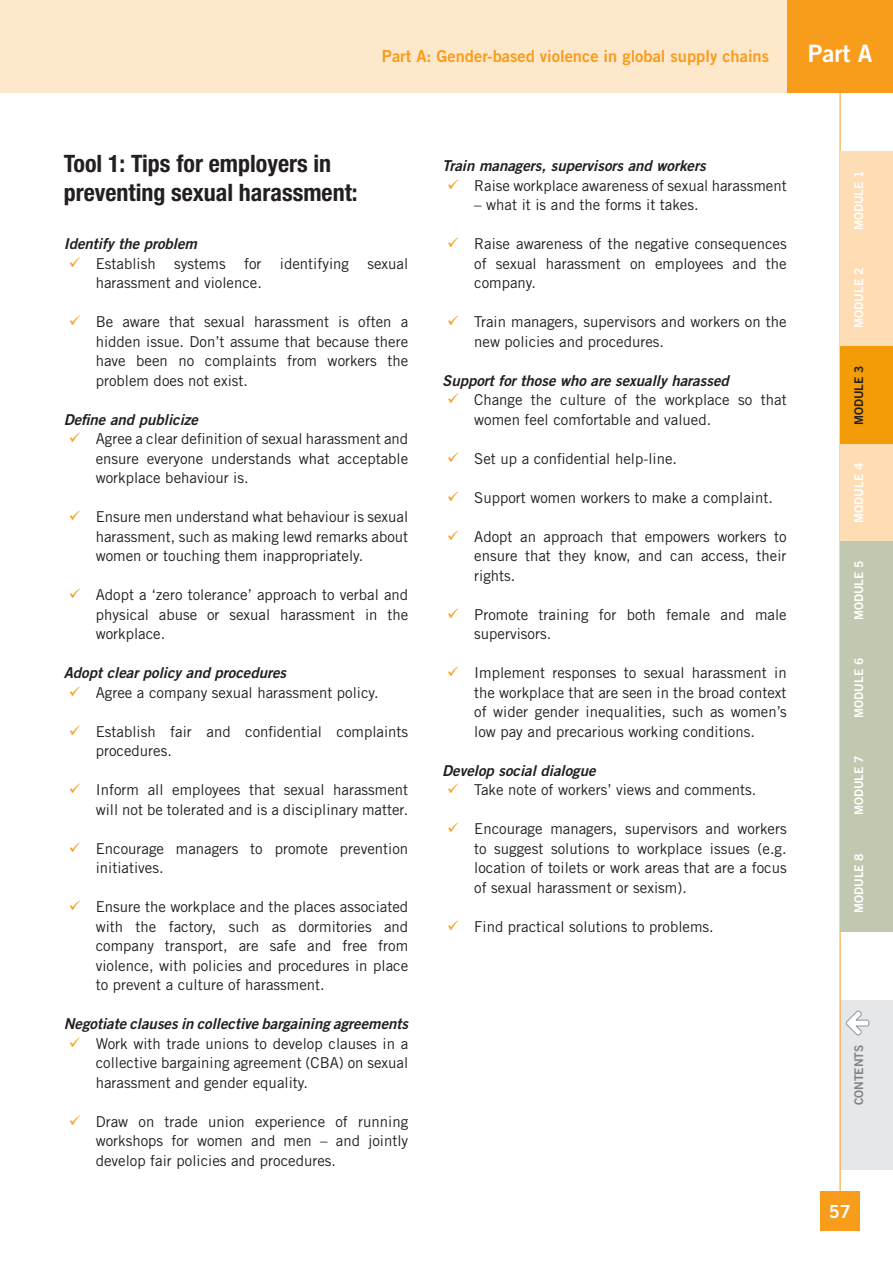
<style>
.page{position:relative;width:893px;height:1263px;background:#fff}
.page>*{position:absolute;margin:0;border:0;box-sizing:border-box;transform-origin:0 0}
.t1{font:700 condensed 24px/28.8px "Helvetica Neue";color:#231f20}
.t2{font:24px "Trade Gothic Bold Two";color:#fff}
.t3{font:18px "Trade Gothic Bold Two";color:#fff}
.t4{font:16.5px "Trade Gothic Bold Two";color:#f89c1c}
.t5{font:15px/19.5px "Trade Gothic";color:#231f20;text-align:justify}
.t6{font:italic 15px "Trade Gothic Bold Two";color:#231f20}
.t7{font:12px "Trade Gothic Bold Two";color:#fff}
.t8{font:12px "Trade Gothic Bold Two";color:#808285}
.t9{font:12px "Trade Gothic Bold Two";color:#231f20}
</style>
<div class="page">
<div style="left:840px;top:1000px;width:53px;height:170px;background:#e6e7e9"></div>
<svg style="left:845px;top:1010px;width:25px;height:26px"></svg>
<div style="left:821px;top:1191px;width:39px;height:39px;background:#f89c1c"></div>
<hr style="left:840px;top:0;width:1px;height:1192px;background:#f89c1c">
<div style="left:0;top:0;width:893px;height:93px;background:#fee8cb"></div>
<div style="left:787px;top:0;width:106px;height:93px;background:#f89c1c"></div>
<div style="left:840px;top:152px;width:53px;height:97px;background:#feddb4"></div>
<div style="left:840px;top:249px;width:53px;height:97px;background:#feddb4"></div>
<div style="left:840px;top:346px;width:53px;height:98px;background:#f49c07"></div>
<div style="left:840px;top:444px;width:53px;height:98px;background:#feddb4"></div>
<div style="left:840px;top:542px;width:53px;height:97px;background:#c0c9af"></div>
<div style="left:840px;top:639px;width:53px;height:97px;background:#c0c9af"></div>
<div style="left:840px;top:736px;width:53px;height:98px;background:#c0c9af"></div>
<div style="left:840px;top:834px;width:53px;height:98px;background:#c0c9af"></div>
<p class="t4" style="left:382px;top:46px;width:389px">Part A: Gender-based violence in global supply chains</p>
<h1 class="t2" style="left:808px;top:38px;width:66px">Part A</h1>
<h1 class="t1" style="left:64px;top:148px;width:295px">Tool 1: Tips for employers in preventing sexual harassment:</h1>
<p class="t6" style="left:64px;top:234px;width:135px">Identify the problem</p>
<p class="t5" style="left:96px;top:253px;width:314px">Establish systems for identifying sexual harassment and violence.</p>
<p class="t5" style="left:96px;top:312px;width:314px">Be aware that sexual harassment is often a hidden issue. Don’t assume that because there have been no complaints from workers the problem does not exist.</p>
<p class="t6" style="left:64px;top:410px;width:136px">Define and publicize</p>
<p class="t5" style="left:96px;top:429px;width:314px">Agree a clear definition of sexual harassment and ensure everyone understands what acceptable workplace behaviour is.</p>
<p class="t5" style="left:96px;top:507px;width:314px">Ensure men understand what behaviour is sexual harassment, such as making lewd remarks about women or touching them inappropriately.</p>
<p class="t5" style="left:96px;top:585px;width:314px">Adopt a ‘zero tolerance’ approach to verbal and physical abuse or sexual harassment in the workplace.</p>
<p class="t6" style="left:64px;top:663px;width:224px">Adopt clear policy and procedures</p>
<p class="t5" style="left:96px;top:682px;width:284px">Agree a company sexual harassment policy.</p>
<p class="t5" style="left:96px;top:721px;width:314px">Establish fair and confidential complaints procedures.</p>
<p class="t5" style="left:96px;top:780px;width:314px">Inform all employees that sexual harassment will not be tolerated and is a disciplinary matter.</p>
<p class="t5" style="left:96px;top:838px;width:314px">Encourage managers to promote prevention initiatives.</p>
<p class="t5" style="left:96px;top:897px;width:314px">Ensure the workplace and the places associated with the factory, such as dormitories and company transport, are safe and free from violence, with policies and procedures in place to prevent a culture of harassment.</p>
<p class="t6" style="left:64px;top:1014px;width:346px">Negotiate clauses in collective bargaining agreements</p>
<p class="t5" style="left:96px;top:1033px;width:314px">Work with trade unions to develop clauses in a collective bargaining agreement (CBA) on sexual harassment and gender equality.</p>
<p class="t5" style="left:96px;top:1111px;width:314px">Draw on trade union experience of running workshops for women and men – and jointly develop fair policies and procedures.</p>
<p class="t6" style="left:442px;top:156px;width:265px">Train managers, supervisors and workers</p>
<p class="t5" style="left:474px;top:175px;width:314px">Raise workplace awareness of sexual harassment</p>
<p class="t5" style="left:474px;top:195px;width:226px">– what it is and the forms it takes.</p>
<p class="t5" style="left:474px;top:234px;width:314px">Raise awareness of the negative consequences of sexual harassment on employees and the company.</p>
<p class="t5" style="left:474px;top:312px;width:314px">Train managers, supervisors and workers on the new policies and procedures.</p>
<p class="t6" style="left:442px;top:371px;width:288px">Support for those who are sexually harassed</p>
<p class="t5" style="left:474px;top:390px;width:314px">Change the culture of the workplace so that women feel comfortable and valued.</p>
<p class="t5" style="left:474px;top:448px;width:204px">Set up a confidential help-line.</p>
<p class="t5" style="left:474px;top:487px;width:300px">Support women workers to make a complaint.</p>
<p class="t5" style="left:474px;top:526px;width:314px">Adopt an approach that empowers workers to ensure that they know, and can access, their rights.</p>
<p class="t5" style="left:474px;top:604px;width:314px">Promote training for both female and male supervisors.</p>
<p class="t5" style="left:474px;top:663px;width:314px">Implement responses to sexual harassment in the workplace that are seen in the broad context of wider gender inequalities, such as women’s low pay and precarious working conditions.</p>
<p class="t6" style="left:442px;top:761px;width:155px">Develop social dialogue</p>
<p class="t5" style="left:474px;top:780px;width:284px">Take note of workers’ views and comments.</p>
<p class="t5" style="left:474px;top:819px;width:314px">Encourage managers, supervisors and workers to suggest solutions to workplace issues (e.g. location of toilets or work areas that are a focus of sexual harassment or sexism).</p>
<p class="t5" style="left:474px;top:916px;width:241px">Find practical solutions to problems.</p>
<p class="t7" style="left:851px;top:230px;width:61px;rotate:-90deg">MODULE 1</p>
<p class="t7" style="left:851px;top:328px;width:61px;rotate:-90deg">MODULE 2</p>
<p class="t9" style="left:851px;top:425px;width:61px;rotate:-90deg">MODULE 3</p>
<p class="t7" style="left:851px;top:523px;width:61px;rotate:-90deg">MODULE 4</p>
<p class="t7" style="left:851px;top:620px;width:61px;rotate:-90deg">MODULE 5</p>
<p class="t7" style="left:851px;top:718px;width:61px;rotate:-90deg">MODULE 6</p>
<p class="t7" style="left:851px;top:815px;width:61px;rotate:-90deg">MODULE 7</p>
<p class="t7" style="left:851px;top:913px;width:61px;rotate:-90deg">MODULE 8</p>
<p class="t8" style="left:851px;top:1105px;width:62px;rotate:-90deg">CONTENTS</p>
<p class="t3" style="left:829px;top:1200px;width:23px">57</p>
</div>
